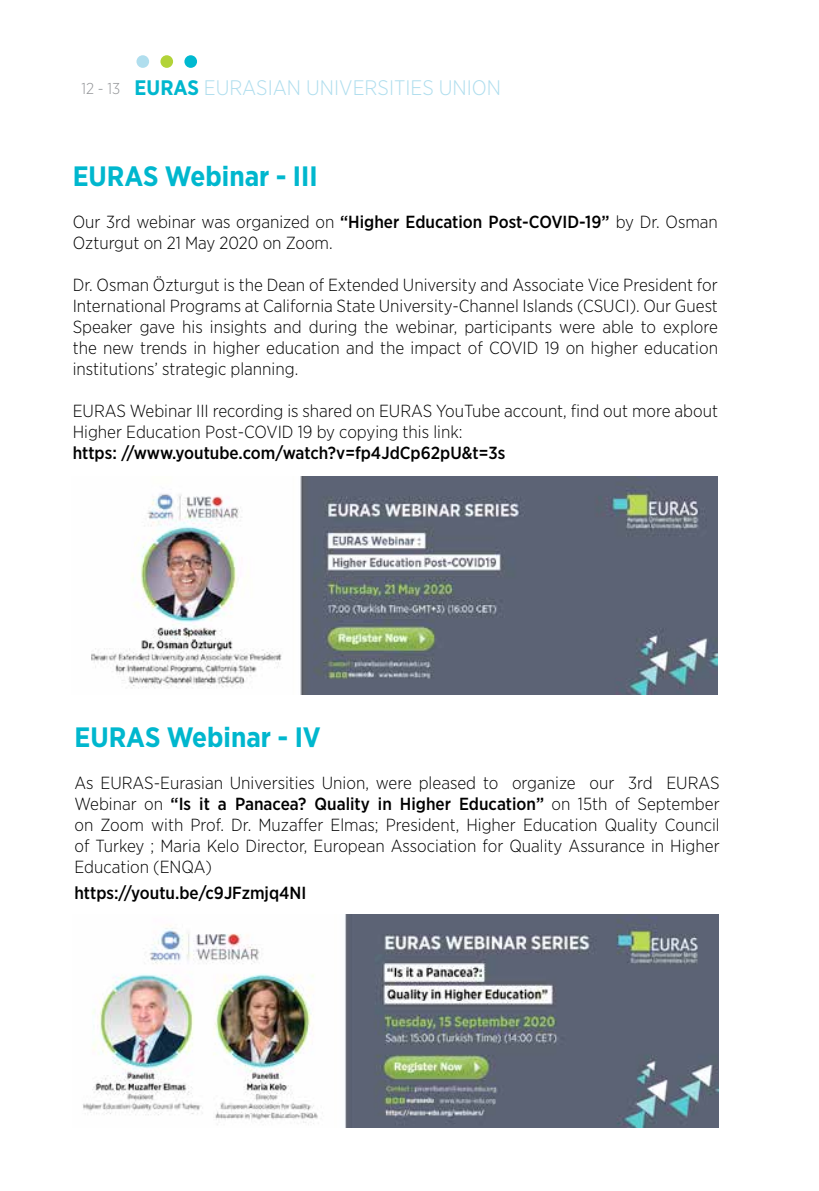
<style>
.page{position:relative;width:819px;height:1191px;background:#fff}
.page>*{position:absolute;margin:0;border:0;box-sizing:border-box;transform-origin:0 0}
.t1{font:700 28px "Gotham Narrow";color:#00b7ce}
.t2{font:300 21px "Gotham Narrow";color:#b0deee}
.t3{font:300 17.5px/21px "Gotham Narrow";color:#000;text-align:justify}
.t4{font:500 17.5px "Gotham Narrow";color:#000}
.s1{font-size:15.75px;color:#939598}
.s2{font-weight:700;color:#00b7ce}
.s3{font-weight:500}
</style>
<div class="page">
<div style="left:136px;top:55px;width:13px;height:13px;background:#b0deee;border-radius:50%"></div>
<div style="left:160px;top:55px;width:13px;height:13px;background:#b2d338;border-radius:50%"></div>
<div style="left:184px;top:55px;width:13px;height:13px;background:#00b9d0;border-radius:50%"></div>
<img style="left:83px;top:914px;width:635px;height:214px">
<img style="left:91px;top:476px;width:627px;height:218px">
<p class="t2" style="left:81px;top:75px;width:421px"><span class="s1">12 - 13</span> <span class="s2">EURAS</span> EURASIAN UNIVERSITIES UNION</p>
<h1 class="t1" style="left:73px;top:158px;width:246px">EURAS Webinar - III</h1>
<p class="t3" style="left:73px;top:211px;width:646px">Our 3rd webinar was organized on <span class="s3">“Higher Education Post-COVID-19”</span> by Dr. Osman<br>Ozturgut on 21 May 2020 on Zoom.</p>
<p class="t3" style="left:73px;top:274px;width:646px">Dr. Osman Özturgut is the Dean of Extended University and Associate Vice President for International Programs at California State University-Channel Islands (CSUCI). Our Guest Speaker gave his insights and during the webinar, participants were able to explore the new trends in higher education and the impact of COVID 19 on higher education institutions’ strategic planning.</p>
<p class="t3" style="left:73px;top:400px;width:646px">EURAS Webinar III recording is shared on EURAS YouTube account, find out more about<br>Higher Education Post-COVID 19 by copying this link:</p>
<p class="t4" style="left:73px;top:442px;width:434px">https: //www.youtube.com/watch?v=fp4JdCp62pU&amp;t=3s</p>
<h1 class="t1" style="left:74px;top:718px;width:248px">EURAS Webinar - IV</h1>
<p class="t3" style="left:74px;top:771px;width:646px">As EURAS-Eurasian Universities Union, were pleased to organize our 3rd EURAS Webinar on <span class="s3">“Is it a Panacea? Quality in Higher Education”</span> on 15th of September on Zoom with Prof. Dr. Muzaffer Elmas; President, Higher Education Quality Council of Turkey ; Maria Kelo Director, European Association for Quality Assurance in Higher Education (ENQA)</p>
<p class="t4" style="left:74px;top:881px;width:233px">https://youtu.be/c9JFzmjq4NI</p>
</div>
